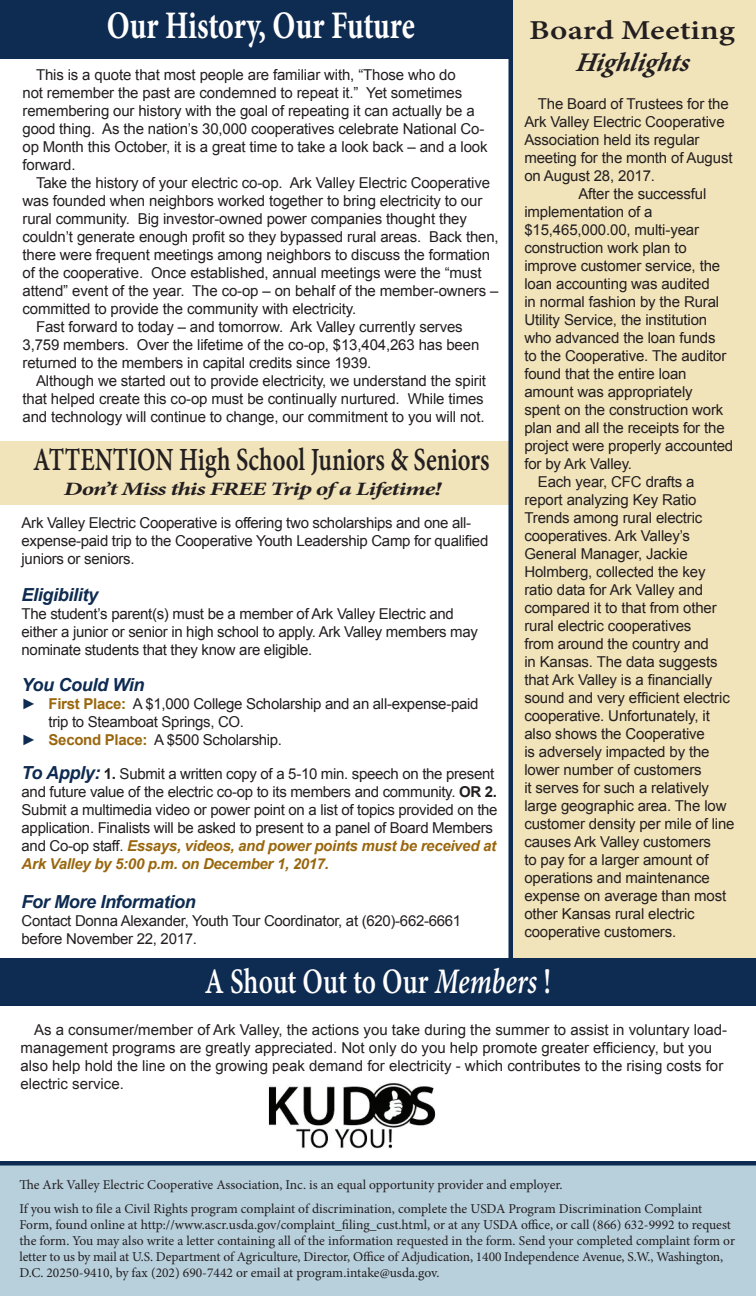
<style>
.page{position:relative;width:756px;height:1296px;background:#fff}
.page>*{position:absolute;margin:0;border:0;box-sizing:border-box;transform-origin:0 0}
.t1{font:700 39px "Adobe Devanagari";letter-spacing:-.005em;color:#fff;scale:.77 1}
.t2{font:700 39px "Minion Pro";letter-spacing:-.005em;color:#fff;scale:.77 1}
.t3{font:700 35.1px "Adobe Devanagari";color:#231f20;scale:.77 1}
.t4{font:700 29.7px "Adobe Devanagari";color:#231f20;scale:1.23 1}
.t5{font:italic 700 27px "Minion Pro";color:#231f20}
.t6{font:italic 700 18.9px "Minion Pro";letter-spacing:-.035em;color:#231f20;scale:1.33 1}
.t7{font:italic 700 18px "Arial";letter-spacing:-.02em;color:#0e2b51}
.t8{font:15px/18px "Arial";letter-spacing:-.01em;color:#231f20}
.t9{font:13.5px/16.2px "Minion Pro";letter-spacing:-.005em;color:#231f20}
.s1{font-style:italic}
.s2{color:#0e2b51}
.s3{font-weight:700;color:#99670e}
.s4{font-weight:700;font-style:italic;font-size:18px;color:#0e2b51}
.s5{font-weight:700}
.s6{font-weight:700;font-style:italic;color:#99670e}
</style>
<div class="page">
<div style="left:0;top:441px;width:513px;height:63px;background:#f1e3ba"></div>
<div style="left:0;top:958px;width:756px;height:48px;background:#0e2b51"></div>
<div style="left:0;top:1161px;width:756px;height:135px;background:#b8cfdc"></div>
<div style="left:508px;top:0;width:248px;height:958px;background:#f1e3ba"></div>
<div style="left:0;top:0;width:511px;height:58px;background:#0e2b51"></div>
<img style="left:268px;top:1083px;width:168px;height:66px">
<h1 class="t2" style="left:107px;top:-2px;width:402px">Our History, Our Future</h1>
<h3 class="t4" style="left:529px;top:13px;width:169px">Board Meeting</h3>
<h3 class="t5" style="left:575px;top:43px;width:121px">Highlights</h3>
<p class="t8" style="left:538px;top:94px;width:192px">The Board of Trustees for the</p>
<p class="t8" style="left:524px;top:112px;width:202px">Ark Valley Electric Cooperative</p>
<p class="t8" style="left:524px;top:130px;width:177px">Association held its regular</p>
<p class="t8" style="left:524px;top:148px;width:210px">meeting for the month of August</p>
<p class="t8" style="left:524px;top:166px;width:132px">on August 28, 2017.</p>
<p class="t8" style="left:578px;top:184px;width:130px">After the successful</p>
<p class="t8" style="left:524px;top:202px;width:130px">implementation of a</p>
<p class="t8" style="left:524px;top:220px;width:176px">$15,465,000.00, multi-year</p>
<p class="t8" style="left:524px;top:238px;width:164px">construction work plan to</p>
<p class="t8" style="left:524px;top:256px;width:197px">improve customer service, the</p>
<p class="t8" style="left:524px;top:274px;width:187px">loan accounting was audited</p>
<p class="t8" style="left:524px;top:292px;width:196px">in normal fashion by the Rural</p>
<p class="t8" style="left:524px;top:310px;width:184px">Utility Service, the institution</p>
<p class="t8" style="left:524px;top:328px;width:193px">who advanced the loan funds</p>
<p class="t8" style="left:524px;top:346px;width:204px">to the Cooperative. The auditor</p>
<p class="t8" style="left:524px;top:364px;width:164px">found that the entire loan</p>
<p class="t8" style="left:524px;top:382px;width:170px">amount was appropriately</p>
<p class="t8" style="left:524px;top:400px;width:201px">spent on the construction work</p>
<p class="t8" style="left:524px;top:418px;width:202px">plan and all the receipts for the</p>
<p class="t8" style="left:524px;top:436px;width:210px">project were properly accounted</p>
<p class="t8" style="left:524px;top:454px;width:109px">for by Ark Valley.</p>
<p class="t8" style="left:538px;top:472px;width:158px">Each year, CFC drafts a</p>
<p class="t8" style="left:524px;top:490px;width:174px">report analyzing Key Ratio</p>
<p class="t8" style="left:524px;top:508px;width:180px">Trends among rural electric</p>
<p class="t8" style="left:524px;top:526px;width:167px">cooperatives. Ark Valley’s</p>
<p class="t8" style="left:524px;top:544px;width:165px">General Manager, Jackie</p>
<p class="t8" style="left:524px;top:562px;width:183px">Holmberg, collected the key</p>
<p class="t8" style="left:524px;top:580px;width:180px">ratio data for Ark Valley and</p>
<p class="t8" style="left:524px;top:598px;width:194px">compared it to that from other</p>
<p class="t8" style="left:524px;top:616px;width:168px">rural electric cooperatives</p>
<p class="t8" style="left:524px;top:634px;width:186px">from around the country and</p>
<p class="t8" style="left:524px;top:652px;width:195px">in Kansas. The data suggests</p>
<p class="t8" style="left:524px;top:670px;width:189px">that Ark Valley is a financially</p>
<p class="t8" style="left:524px;top:688px;width:207px">sound and very efficient electric</p>
<p class="t8" style="left:524px;top:706px;width:187px">cooperative. Unfortunately, it</p>
<p class="t8" style="left:524px;top:724px;width:182px">also shows the Cooperative</p>
<p class="t8" style="left:524px;top:742px;width:187px">is adversely impacted by the</p>
<p class="t8" style="left:524px;top:760px;width:179px">lower number of customers</p>
<p class="t8" style="left:524px;top:778px;width:186px">it serves for such a relatively</p>
<p class="t8" style="left:524px;top:796px;width:204px">large geographic area. The low</p>
<p class="t8" style="left:524px;top:814px;width:212px">customer density per mile of line</p>
<p class="t8" style="left:524px;top:832px;width:188px">causes Ark Valley customers</p>
<p class="t8" style="left:524px;top:850px;width:186px">to pay for a larger amount of</p>
<p class="t8" style="left:524px;top:868px;width:187px">operations and maintenance</p>
<p class="t8" style="left:524px;top:886px;width:203px">expense on average than most</p>
<p class="t8" style="left:524px;top:904px;width:172px">other Kansas rural electric</p>
<p class="t8" style="left:524px;top:922px;width:153px">cooperative customers.</p>
<h1 class="t1" style="left:205px;top:959px;width:451px">A Shout Out to Our <span class="s1">Members</span> !</h1>
<p class="t8" style="left:22px;top:66px;width:467px;text-indent:14px">This is a quote that most people are familiar with, “Those who do<br>not remember the past are condemned to repeat it.” Yet sometimes remembering our history with the goal of repeating it can actually be a good thing. As the nation’s 30,000 cooperatives celebrate National Co&shy;op Month this October, it is a great time to take a look back – and a look forward.</p>
<p class="t8" style="left:36px;top:174px;width:456px">Take the history of your electric co-op. Ark Valley Electric Cooperative</p>
<p class="t8" style="left:22px;top:192px;width:461px">was founded when neighbors worked together to bring electricity to our</p>
<p class="t8" style="left:22px;top:210px;width:446px">rural community. Big investor-owned power companies thought they</p>
<p class="t8" style="left:22px;top:228px;width:478px">couldn’t generate enough profit so they bypassed rural areas. Back then,</p>
<p class="t8" style="left:22px;top:246px;width:469px">there were frequent meetings among neighbors to discuss the formation</p>
<p class="t8" style="left:22px;top:264px;width:461px">of the cooperative. Once established, annual meetings were the “must</p>
<p class="t8" style="left:22px;top:282px;width:478px">attend” event of the year. The co-op – on behalf of the member-owners –</p>
<p class="t8" style="left:22px;top:300px;width:335px">committed to provide the community with electricity.</p>
<p class="t8" style="left:36px;top:318px;width:428px">Fast forward to today – and tomorrow. Ark Valley currently serves</p>
<p class="t8" style="left:22px;top:336px;width:458px">3,759 members. Over the lifetime of the co-op, $13,404,263 has been</p>
<p class="t8" style="left:22px;top:354px;width:350px">returned to the members in capital credits since 1939.</p>
<p class="t8" style="left:36px;top:372px;width:452px">Although we started out to provide electricity, we understand the spirit</p>
<p class="t8" style="left:22px;top:390px;width:463px">that helped create this co-op must be continually nurtured. While times</p>
<p class="t8" style="left:22px;top:408px;width:464px">and technology will continue to change, our commitment to you will not.</p>
<h2 class="t3" style="left:33px;top:440px;width:594px">ATTENTION High School Juniors &amp; Seniors</h2>
<p class="t6" style="left:64px;top:475px;width:285px">Don’t Miss this FREE Trip of a Lifetime!</p>
<p class="t8" style="left:22px;top:514px;width:468px">Ark Valley Electric Cooperative is offering two scholarships and one all&shy;expense-paid trip to the Cooperative Youth Leadership Camp for qualified juniors or seniors.</p>
<p class="t7" style="left:22px;top:582px;width:78px">Eligibility</p>
<p class="t8" style="left:22px;top:604px;width:458px">The student’s parent(s) must be a member of Ark Valley Electric and either a junior or senior in high school to apply. Ark Valley members may nominate students that they know are eligible.</p>
<p class="t7" style="left:22px;top:673px;width:124px">You Could Win</p>
<p class="t8" style="left:22px;top:695px;width:458px"><span class="s2">►</span> <span class="s3">First Place:</span> A $1,000 College Scholarship and an all-expense-paid</p>
<p class="t8" style="left:49px;top:713px;width:197px">trip to Steamboat Springs, CO.</p>
<p class="t8" style="left:22px;top:731px;width:262px"><span class="s2">►</span> <span class="s3">Second Place:</span> A $500 Scholarship.</p>
<p class="t8" style="left:22px;top:765px;width:478px"><span class="s4">To Apply:</span> <span class="s5">1.</span> Submit a written copy of a 5-10 min. speech on the present and future value of the electric co-op to its members and community. <span class="s5">OR 2.<br></span>Submit a multimedia video or power point on a list of topics provided on the application. Finalists will be asked to present to a panel of Board Members and Co-op staff. <span class="s6">Essays, videos, and power points must be received at Ark Valley by 5:00 p.m. on December 1, 2017.</span></p>
<p class="t7" style="left:22px;top:890px;width:176px">For More Information</p>
<p class="t8" style="left:22px;top:912px;width:441px">Contact Donna Alexander, Youth Tour Coordinator, at (620)-662-6661 before November 22, 2017.</p>
<p class="t8" style="left:21px;top:1021px;width:708px;text-indent:14px">As a consumer/member of Ark Valley, the actions you take during the summer to assist in voluntary load&shy;management programs are greatly appreciated. Not only do you help promote greater efficiency, but you also help hold the line on the growing peak demand for electricity - which contributes to the rising costs for electric service.</p>
<p class="t9" style="left:19px;top:1173px;width:684px;line-height:23.4px">The Ark Valley Electric Cooperative Association, Inc. is an equal opportunity provider and employer.<br>If you wish to file a Civil Rights program complaint of discrimination, complete the USDA Program Discrimination Complaint</p>
<p class="t9" style="left:19px;top:1216px;width:717px">Form, found online at http://www.ascr.usda.gov/complaint_filing_cust.html, or at any USDA office, or call (866) 632-9992 to request the form. You may also write a letter containing all of the information requested in the form. Send your completed complaint form or letter to us by mail at U.S. Department of Agriculture, Director, Office of Adjudication, 1400 Independence Avenue, S.W., Washington, D.C. 20250-9410, by fax (202) 690-7442 or email at program.intake@usda.gov.</p>
</div>
